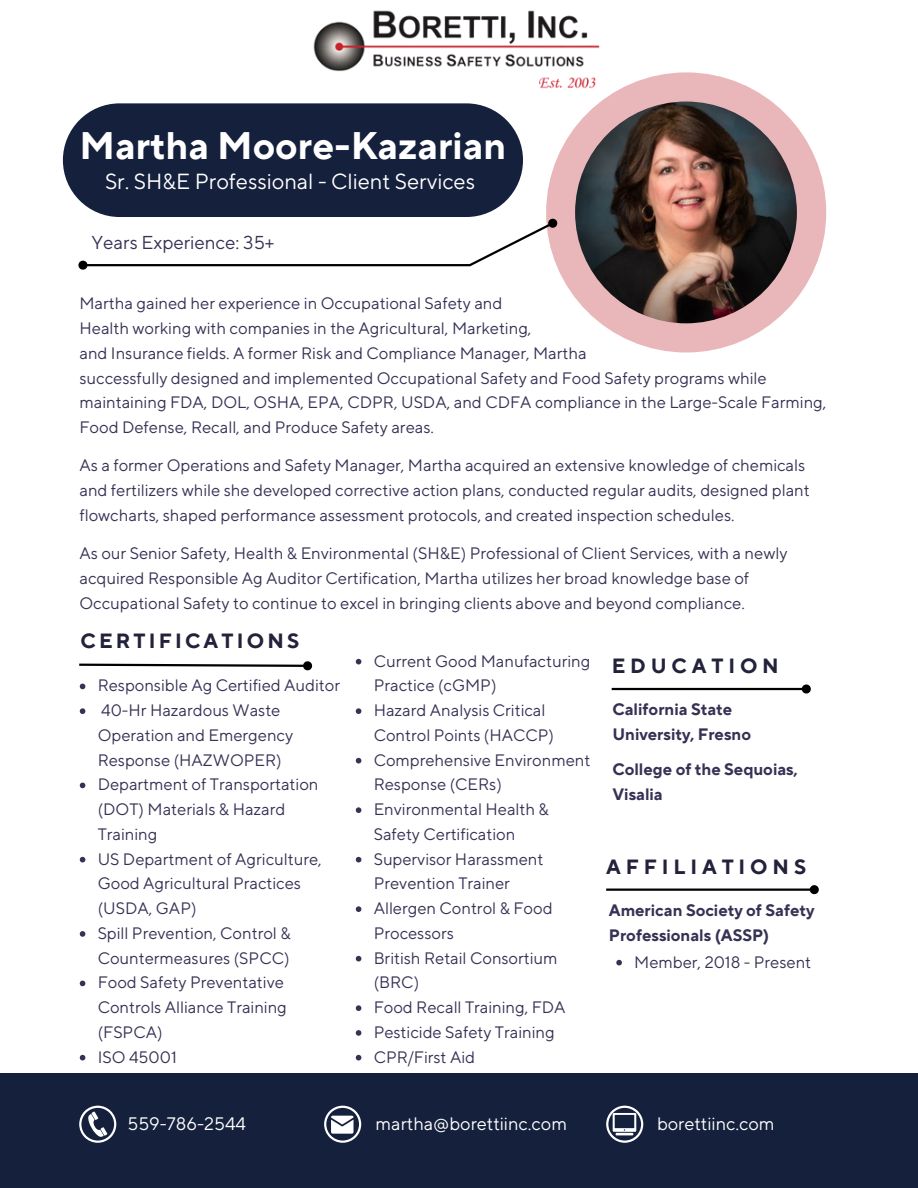
<style>
.page{position:relative;width:918px;height:1188px;background:#fff}
.page>*{position:absolute;margin:0;border:0;box-sizing:border-box;transform-origin:0 0}
.t1{font:700 38.25px "TT Norms Pro";color:#fff}
.t2{font:21.75px "TT Norms Pro";color:#fff}
.t3{font:700 20.55px "TT Norms Pro";letter-spacing:.235em;color:#22223b}
.t4{font:700 20.55px "TT Norms Pro";letter-spacing:.155em;color:#22223b}
.t5{font:18.6px "TT Norms Pro";color:#353254}
.t6{font:18px "TT Norms Pro";color:#fff}
.t7{font:16.5px/24.8px "TT Norms Pro";color:#353254}
.t8{font:700 16.5px/24.5px "TT Norms Pro";color:#353254}
</style>
<div class="page">
<div style="left:546px;top:72px;width:280px;height:281px;background:#e9b7ba;border-radius:50%"></div>
<img style="left:575px;top:102px;width:222px;height:221px;border-radius:50%">
<div style="left:63px;top:103px;width:460px;height:114px;background:#14203c;border-radius:57px"></div>
<hr style="left:87px;top:264px;width:383px;height:2px;background:#000">
<svg style="left:78px;top:260px;width:11px;height:10px"></svg>
<svg style="left:466px;top:215px;width:92px;height:53px"></svg>
<hr style="left:606px;top:889px;width:204px;height:2px;background:#000">
<svg style="left:808px;top:885px;width:11px;height:10px"></svg>
<div style="left:0;top:1073px;width:918px;height:115px;background:#14203c"></div>
<img style="left:313px;top:10px;width:294px;height:93px">
<hr style="left:612px;top:688px;width:190px;height:2px;background:#000">
<svg style="left:800px;top:684px;width:11px;height:10px"></svg>
<svg style="left:79px;top:1106px;width:37px;height:37px"></svg>
<svg style="left:324px;top:1106px;width:37px;height:37px"></svg>
<svg style="left:80px;top:684px;width:5px;height:5px"></svg>
<svg style="left:80px;top:708px;width:5px;height:6px"></svg>
<svg style="left:80px;top:783px;width:5px;height:5px"></svg>
<svg style="left:80px;top:857px;width:5px;height:5px"></svg>
<svg style="left:80px;top:931px;width:5px;height:6px"></svg>
<svg style="left:80px;top:981px;width:5px;height:5px"></svg>
<svg style="left:80px;top:1055px;width:5px;height:5px"></svg>
<svg style="left:616px;top:960px;width:6px;height:5px"></svg>
<svg style="left:606px;top:1106px;width:37px;height:37px"></svg>
<svg style="left:356px;top:659px;width:5px;height:5px"></svg>
<svg style="left:356px;top:708px;width:5px;height:6px"></svg>
<svg style="left:356px;top:758px;width:5px;height:5px"></svg>
<svg style="left:356px;top:807px;width:5px;height:6px"></svg>
<svg style="left:356px;top:857px;width:5px;height:5px"></svg>
<svg style="left:356px;top:906px;width:5px;height:6px"></svg>
<svg style="left:356px;top:956px;width:5px;height:5px"></svg>
<svg style="left:356px;top:1005px;width:5px;height:6px"></svg>
<svg style="left:356px;top:1030px;width:5px;height:6px"></svg>
<svg style="left:356px;top:1055px;width:5px;height:5px"></svg>
<svg style="left:79px;top:661px;width:234px;height:10px"></svg>
<p class="t1" style="left:79px;top:123px;width:428px">Martha Moore-Kazarian</p>
<p class="t2" style="left:105px;top:168px;width:372px">Sr. SH&amp;E Professional - Client Services</p>
<p class="t5" style="left:91px;top:231px;width:185px">Years Experience: 35+</p>
<p class="t7" style="left:79px;top:292px;width:424px">Martha gained her experience in Occupational Safety and</p>
<p class="t7" style="left:79px;top:317px;width:454px">Health working with companies in the Agricultural, Marketing,</p>
<p class="t7" style="left:79px;top:341px;width:509px">and Insurance fields. A former Risk and Compliance Manager, Martha</p>
<p class="t7" style="left:79px;top:366px;width:749px">successfully designed and implemented Occupational Safety and Food Safety programs while maintaining FDA, DOL, OSHA, EPA, CDPR, USDA, and CDFA compliance in the Large-Scale Farming,<br>Food Defense, Recall, and Produce Safety areas.</p>
<p class="t7" style="left:79px;top:454px;width:732px">As a former Operations and Safety Manager, Martha acquired an extensive knowledge of chemicals and fertilizers while she developed corrective action plans, conducted regular audits, designed plant flowcharts, shaped performance assessment protocols, and created inspection schedules.</p>
<p class="t7" style="left:79px;top:542px;width:710px">As our Senior Safety, Health &amp; Environmental (SH&amp;E) Professional of Client Services, with a newly acquired Responsible Ag Auditor Certification, Martha utilizes her broad knowledge base of<br>Occupational Safety to continue to excel in bringing clients above and beyond compliance.</p>
<p class="t4" style="left:81px;top:628px;width:220px">CERTIFICATIONS</p>
<p class="t7" style="left:98px;top:674px;width:244px">Responsible Ag Certified Auditor</p>
<p class="t7" style="left:98px;top:699px;width:197px">40-Hr Hazardous Waste<br>Operation and Emergency<br>Response (HAZWOPER)</p>
<p class="t7" style="left:98px;top:773px;width:222px">Department of Transportation (DOT) Materials &amp; Hazard<br>Training</p>
<p class="t7" style="left:98px;top:847px;width:226px">US Department of Agriculture,<br>Good Agricultural Practices (USDA, GAP)</p>
<p class="t7" style="left:98px;top:921px;width:194px">Spill Prevention, Control &amp;<br>Countermeasures (SPCC)</p>
<p class="t7" style="left:98px;top:971px;width:191px">Food Safety Preventative<br>Controls Alliance Training (FSPCA)</p>
<p class="t7" style="left:98px;top:1045px;width:81px">ISO 45001</p>
<p class="t7" style="left:374px;top:649px;width:218px">Current Good Manufacturing<br>Practice (cGMP)</p>
<p class="t7" style="left:374px;top:699px;width:182px">Hazard Analysis Critical<br>Control Points (HACCP)</p>
<p class="t7" style="left:374px;top:748px;width:218px">Comprehensive Environment<br>Response (CERs)</p>
<p class="t7" style="left:374px;top:798px;width:177px">Environmental Health &amp;<br>Safety Certification</p>
<p class="t7" style="left:374px;top:847px;width:171px">Supervisor Harassment<br>Prevention Trainer</p>
<p class="t7" style="left:374px;top:897px;width:180px">Allergen Control &amp; Food<br>Processors</p>
<p class="t7" style="left:374px;top:946px;width:185px">British Retail Consortium (BRC)</p>
<p class="t7" style="left:374px;top:996px;width:194px">Food Recall Training, FDA</p>
<p class="t7" style="left:374px;top:1020px;width:182px">Pesticide Safety Training</p>
<p class="t7" style="left:374px;top:1045px;width:103px">CPR/First Aid</p>
<p class="t3" style="left:612px;top:654px;width:169px">EDUCATION</p>
<p class="t8" style="left:612px;top:698px;width:140px">California State<br>University, Fresno</p>
<p class="t8" style="left:612px;top:758px;width:187px">College of the Sequoias,<br>Visalia</p>
<p class="t3" style="left:606px;top:854px;width:201px">AFFILIATIONS</p>
<p class="t8" style="left:609px;top:898px;width:207px">American Society of Safety<br>Professionals (ASSP)</p>
<p class="t7" style="left:634px;top:950px;width:179px">Member, 2018 - Present</p>
<p class="t6" style="left:127px;top:1113px;width:120px">559-786-2544</p>
<p class="t6" style="left:376px;top:1113px;width:193px">martha@borettiinc.com</p>
<p class="t6" style="left:657px;top:1113px;width:119px">borettiinc.com</p>
</div>
